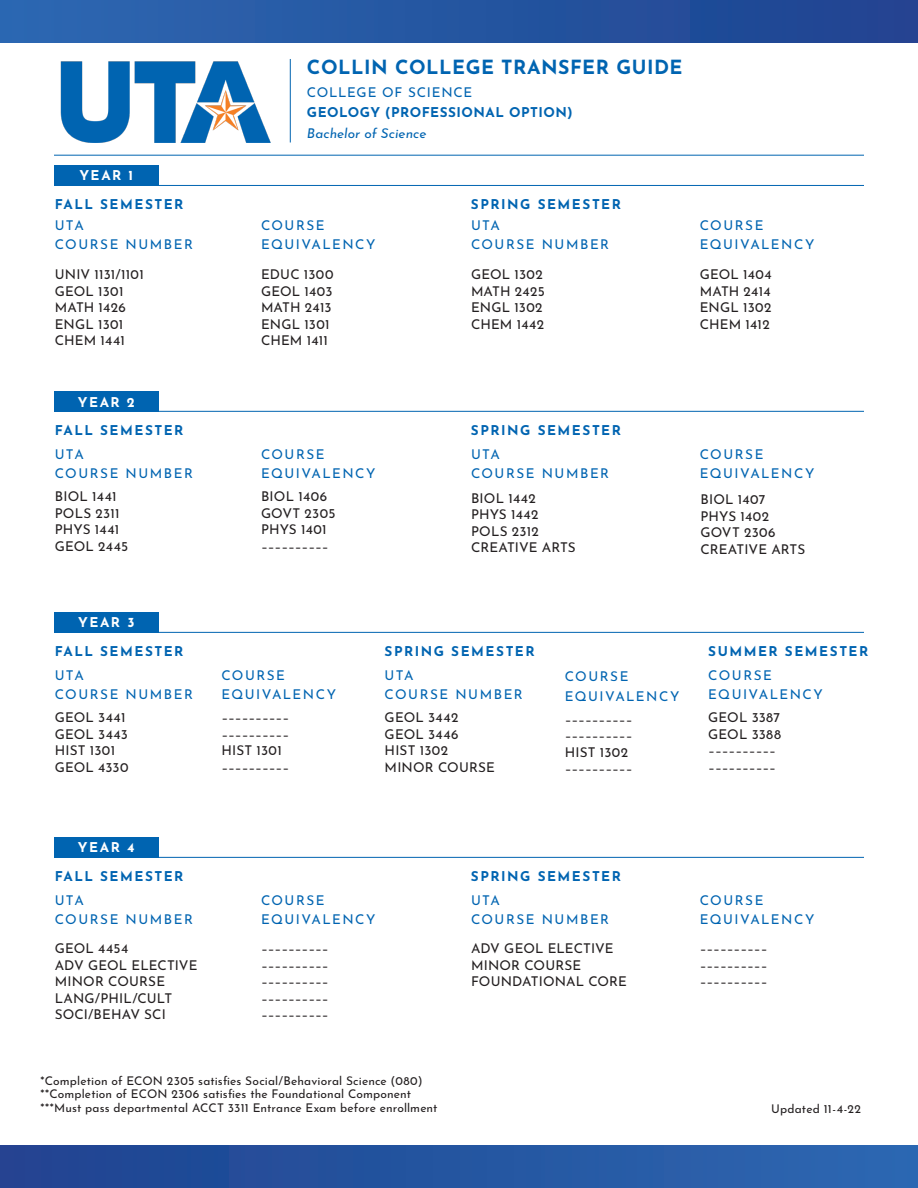
<style>
.page{position:relative;width:918px;height:1188px;background:#fff}
.page>*{position:absolute;margin:0;border:0;box-sizing:border-box;transform-origin:0 0}
.t1{font:700 19.5px "Josefin Sans";letter-spacing:.025em;color:#0064b1}
.t2{font:13.5px/16.5px "Josefin Sans";letter-spacing:.015em;color:#231f20}
.t3{font:13.5px "Josefin Sans";letter-spacing:.11em;color:#0064b1}
.t4{font:700 13.5px "Josefin Sans";letter-spacing:.11em;color:#0064b1}
.t5{font:700 13.5px/20.5px "Josefin Sans";letter-spacing:.035em;color:#0064b1}
.t6{font:700 13.5px "Josefin Sans";letter-spacing:.11em;color:#fff}
.t7{font:12px/13.5px "Josefin Sans";letter-spacing:.01em;color:#231f20}
.s1{font-weight:400}
.s2{font-weight:400;font-style:italic}
</style>
<div class="page">
<div style="left:54px;top:165px;width:105px;height:20px;background:#0064b1"></div>
<div style="left:54px;top:391px;width:105px;height:20px;background:#0064b1"></div>
<div style="left:54px;top:612px;width:105px;height:20px;background:#0064b1"></div>
<div style="left:54px;top:837px;width:105px;height:20px;background:#0064b1"></div>
<hr style="left:54px;top:155px;width:810px;height:1px;background:#0064b1">
<hr style="left:54px;top:185px;width:810px;height:1px;background:#0064b1">
<hr style="left:54px;top:411px;width:810px;height:1px;background:#0064b1">
<hr style="left:54px;top:632px;width:810px;height:1px;background:#0064b1">
<hr style="left:54px;top:857px;width:810px;height:1px;background:#0064b1">
<hr style="left:290px;top:59px;width:1px;height:84px;background:#0064b1">
<img style="left:60px;top:61px;width:211px;height:82px">
<div style="left:0;top:0;width:918px;height:42px;background:linear-gradient(to right,#2c68b2,#1f4390)"></div>
<div style="left:0;top:1146px;width:918px;height:42px;background:linear-gradient(to right,#1f4390,#2c68b2)"></div>
<p class="t1" style="left:307px;top:49px;width:377px">COLLIN COLLEGE TRANSFER GUIDE</p>
<p class="t5" style="left:307px;top:80px;width:267px"><span class="s1">COLLEGE OF SCIENCE<br></span>GEOLOGY (PROFESSIONAL OPTION)<br><span class="s2">Bachelor of Science</span></p>
<p class="t6" style="left:79px;top:163px;width:55px">YEAR 1</p>
<p class="t4" style="left:55px;top:193px;width:130px">FALL SEMESTER</p>
<p class="t4" style="left:471px;top:193px;width:152px">SPRING SEMESTER</p>
<p class="t3" style="left:55px;top:214px;width:31px">UTA</p>
<p class="t3" style="left:55px;top:233px;width:140px">COURSE NUMBER</p>
<p class="t3" style="left:261px;top:214px;width:65px">COURSE</p>
<p class="t3" style="left:261px;top:233px;width:116px">EQUIVALENCY</p>
<p class="t3" style="left:471px;top:214px;width:31px">UTA</p>
<p class="t3" style="left:471px;top:233px;width:140px">COURSE NUMBER</p>
<p class="t3" style="left:700px;top:214px;width:65px">COURSE</p>
<p class="t3" style="left:700px;top:233px;width:116px">EQUIVALENCY</p>
<p class="t2" style="left:55px;top:265px;width:91px">UNIV 1131/1101</p>
<p class="t2" style="left:55px;top:281px;width:70px">GEOL 1301</p>
<p class="t2" style="left:55px;top:298px;width:73px">MATH 1426</p>
<p class="t2" style="left:55px;top:314px;width:70px">ENGL 1301</p>
<p class="t2" style="left:55px;top:331px;width:72px">CHEM 1441</p>
<p class="t2" style="left:261px;top:265px;width:74px">EDUC 1300</p>
<p class="t2" style="left:261px;top:281px;width:73px">GEOL 1403</p>
<p class="t2" style="left:261px;top:298px;width:72px">MATH 2413</p>
<p class="t2" style="left:261px;top:314px;width:70px">ENGL 1301</p>
<p class="t2" style="left:261px;top:331px;width:68px">CHEM 1411</p>
<p class="t2" style="left:471px;top:264px;width:73px">GEOL 1302</p>
<p class="t2" style="left:471px;top:281px;width:75px">MATH 2425</p>
<p class="t2" style="left:471px;top:297px;width:73px">ENGL 1302</p>
<p class="t2" style="left:471px;top:314px;width:75px">CHEM 1442</p>
<p class="t2" style="left:700px;top:264px;width:73px">GEOL 1404</p>
<p class="t2" style="left:700px;top:281px;width:72px">MATH 2414</p>
<p class="t2" style="left:700px;top:297px;width:73px">ENGL 1302</p>
<p class="t2" style="left:700px;top:314px;width:71px">CHEM 1412</p>
<p class="t6" style="left:78px;top:391px;width:59px">YEAR 2</p>
<p class="t4" style="left:55px;top:418px;width:130px">FALL SEMESTER</p>
<p class="t4" style="left:471px;top:418px;width:152px">SPRING SEMESTER</p>
<p class="t3" style="left:55px;top:443px;width:31px">UTA</p>
<p class="t3" style="left:55px;top:462px;width:140px">COURSE NUMBER</p>
<p class="t3" style="left:261px;top:443px;width:65px">COURSE</p>
<p class="t3" style="left:261px;top:462px;width:116px">EQUIVALENCY</p>
<p class="t3" style="left:471px;top:443px;width:31px">UTA</p>
<p class="t3" style="left:471px;top:462px;width:140px">COURSE NUMBER</p>
<p class="t3" style="left:700px;top:443px;width:65px">COURSE</p>
<p class="t3" style="left:700px;top:462px;width:116px">EQUIVALENCY</p>
<p class="t2" style="left:55px;top:487px;width:63px">BIOL 1441</p>
<p class="t2" style="left:55px;top:503px;width:66px">POLS 2311</p>
<p class="t2" style="left:55px;top:520px;width:66px">PHYS 1441</p>
<p class="t2" style="left:55px;top:536px;width:75px">GEOL 2445</p>
<p class="t2" style="left:261px;top:487px;width:68px">BIOL 1406</p>
<p class="t2" style="left:261px;top:503px;width:76px">GOVT 2305</p>
<p class="t2" style="left:261px;top:520px;width:67px">PHYS 1401</p>
<p class="t2" style="left:261px;top:536px;width:69px">––––––––––</p>
<p class="t2" style="left:471px;top:488px;width:66px">BIOL 1442</p>
<p class="t2" style="left:471px;top:505px;width:69px">PHYS 1442</p>
<p class="t2" style="left:471px;top:521px;width:69px">POLS 2312</p>
<p class="t2" style="left:471px;top:538px;width:106px">CREATIVE ARTS</p>
<p class="t2" style="left:701px;top:489px;width:67px">BIOL 1407</p>
<p class="t2" style="left:701px;top:506px;width:70px">PHYS 1402</p>
<p class="t2" style="left:701px;top:522px;width:77px">GOVT 2306</p>
<p class="t2" style="left:701px;top:539px;width:106px">CREATIVE ARTS</p>
<p class="t6" style="left:78px;top:610px;width:58px">YEAR 3</p>
<p class="t4" style="left:55px;top:640px;width:130px">FALL SEMESTER</p>
<p class="t4" style="left:385px;top:640px;width:152px">SPRING SEMESTER</p>
<p class="t4" style="left:708px;top:640px;width:162px">SUMMER SEMESTER</p>
<p class="t3" style="left:55px;top:664px;width:31px">UTA</p>
<p class="t3" style="left:55px;top:683px;width:140px">COURSE NUMBER</p>
<p class="t3" style="left:221px;top:664px;width:65px">COURSE</p>
<p class="t3" style="left:221px;top:683px;width:116px">EQUIVALENCY</p>
<p class="t3" style="left:385px;top:664px;width:31px">UTA</p>
<p class="t3" style="left:385px;top:683px;width:140px">COURSE NUMBER</p>
<p class="t3" style="left:565px;top:665px;width:65px">COURSE</p>
<p class="t3" style="left:565px;top:685px;width:116px">EQUIVALENCY</p>
<p class="t3" style="left:708px;top:664px;width:65px">COURSE</p>
<p class="t3" style="left:708px;top:683px;width:116px">EQUIVALENCY</p>
<p class="t2" style="left:55px;top:708px;width:72px">GEOL 3441</p>
<p class="t2" style="left:55px;top:724px;width:75px">GEOL 3443</p>
<p class="t2" style="left:55px;top:741px;width:62px">HIST 1301</p>
<p class="t2" style="left:55px;top:757px;width:75px">GEOL 4330</p>
<p class="t2" style="left:221px;top:708px;width:69px">––––––––––</p>
<p class="t2" style="left:221px;top:724px;width:69px">––––––––––</p>
<p class="t2" style="left:221px;top:741px;width:62px">HIST 1301</p>
<p class="t2" style="left:221px;top:757px;width:69px">––––––––––</p>
<p class="t2" style="left:385px;top:708px;width:75px">GEOL 3442</p>
<p class="t2" style="left:385px;top:724px;width:75px">GEOL 3446</p>
<p class="t2" style="left:385px;top:741px;width:65px">HIST 1302</p>
<p class="t2" style="left:385px;top:757px;width:112px">MINOR COURSE</p>
<p class="t2" style="left:565px;top:709px;width:69px">––––––––––</p>
<p class="t2" style="left:565px;top:726px;width:69px">––––––––––</p>
<p class="t2" style="left:565px;top:742px;width:65px">HIST 1302</p>
<p class="t2" style="left:565px;top:759px;width:69px">––––––––––</p>
<p class="t2" style="left:708px;top:708px;width:73px">GEOL 3387</p>
<p class="t2" style="left:708px;top:724px;width:74px">GEOL 3388</p>
<p class="t2" style="left:708px;top:741px;width:69px">––––––––––</p>
<p class="t2" style="left:708px;top:757px;width:69px">––––––––––</p>
<p class="t6" style="left:78px;top:835px;width:58px">YEAR 4</p>
<p class="t4" style="left:55px;top:865px;width:130px">FALL SEMESTER</p>
<p class="t4" style="left:471px;top:865px;width:152px">SPRING SEMESTER</p>
<p class="t3" style="left:55px;top:889px;width:31px">UTA</p>
<p class="t3" style="left:55px;top:908px;width:140px">COURSE NUMBER</p>
<p class="t3" style="left:261px;top:889px;width:65px">COURSE</p>
<p class="t3" style="left:261px;top:908px;width:116px">EQUIVALENCY</p>
<p class="t3" style="left:471px;top:889px;width:31px">UTA</p>
<p class="t3" style="left:471px;top:908px;width:140px">COURSE NUMBER</p>
<p class="t3" style="left:700px;top:889px;width:65px">COURSE</p>
<p class="t3" style="left:700px;top:908px;width:116px">EQUIVALENCY</p>
<p class="t2" style="left:55px;top:939px;width:75px">GEOL 4454</p>
<p class="t2" style="left:55px;top:955px;width:144px">ADV GEOL ELECTIVE<br>MINOR COURSE</p>
<p class="t2" style="left:55px;top:988px;width:119px">LANG/PHIL/CULT</p>
<p class="t2" style="left:55px;top:1005px;width:113px">SOCI/BEHAV SCI</p>
<p class="t2" style="left:261px;top:939px;width:69px">––––––––––</p>
<p class="t2" style="left:261px;top:955px;width:69px">––––––––––</p>
<p class="t2" style="left:261px;top:972px;width:69px">––––––––––</p>
<p class="t2" style="left:261px;top:988px;width:69px">––––––––––</p>
<p class="t2" style="left:261px;top:1005px;width:69px">––––––––––</p>
<p class="t2" style="left:471px;top:939px;width:144px">ADV GEOL ELECTIVE<br>MINOR COURSE</p>
<p class="t2" style="left:471px;top:972px;width:158px">FOUNDATIONAL CORE</p>
<p class="t2" style="left:700px;top:939px;width:69px">––––––––––</p>
<p class="t2" style="left:700px;top:955px;width:69px">––––––––––</p>
<p class="t2" style="left:700px;top:972px;width:69px">––––––––––</p>
<p class="t7" style="left:40px;top:1072px;width:399px">*Completion of ECON 2305 satisfies Social/Behavioral Science (080) **Completion of ECON 2306 satisfies the Foundational Component ***Must pass departmental ACCT 3311 Entrance Exam before enrollment</p>
<p class="t7" style="left:771px;top:1100px;width:91px">Updated 11-4-22</p>
</div>
